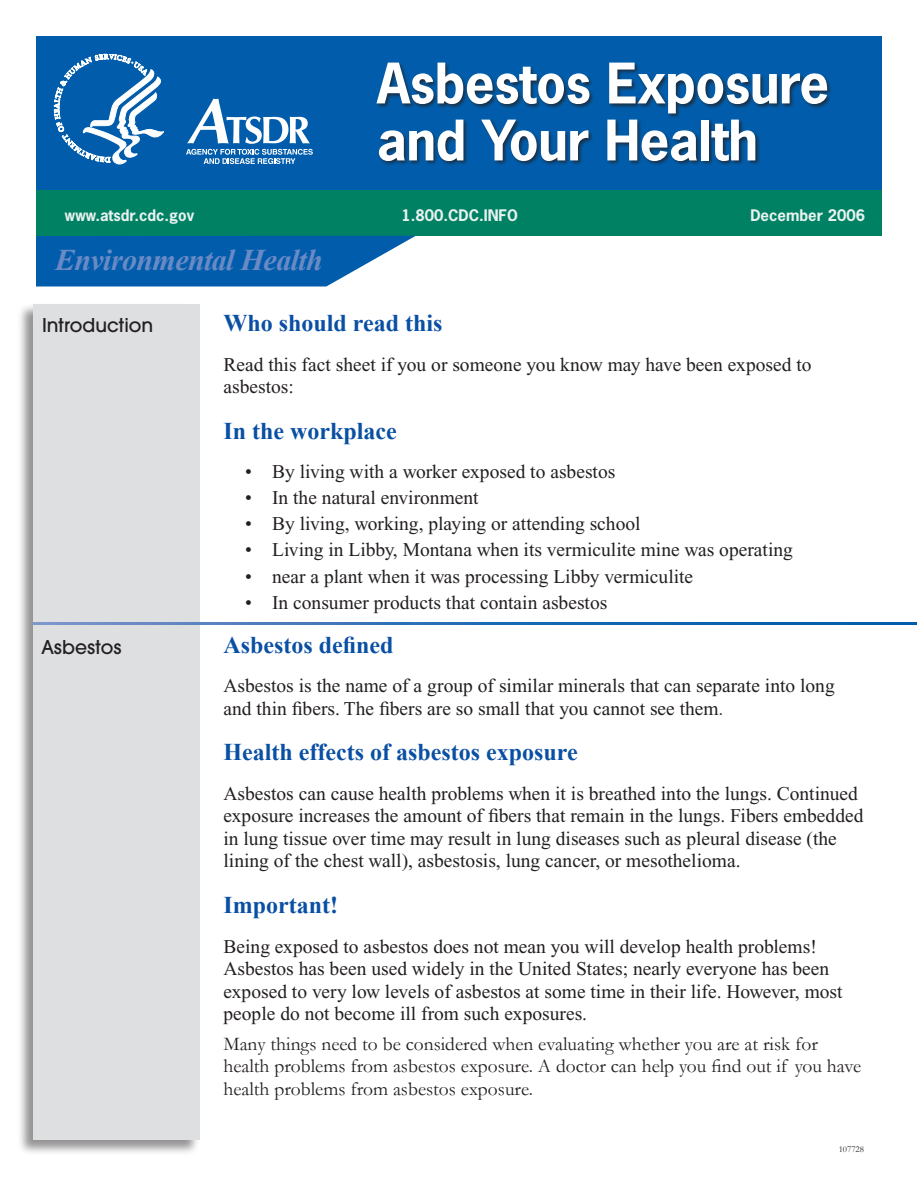
<style>
.page{position:relative;width:918px;height:1188px;background:#fff}
.page>*{position:absolute;margin:0;border:0;box-sizing:border-box;transform-origin:0 0}
.t1{font:700 52.5px/57px "News Gothic Std";letter-spacing:-.01em;color:#fff}
.t2{font:italic 700 30px "Times New Roman";letter-spacing:-.02em;color:#6a8ac5}
.t3{font:700 24px "Times New Roman";color:#094fa3}
.t4{font:21px "Avant Garde Md ITC";color:#231f20}
.t5{font:19.5px/26.2px "Times New Roman";color:#231f20}
.t6{font:19.5px/22.5px "Garamond";color:#231f20}
.t7{font:700 15px "News Gothic Std";color:#e8f2ef}
.t8{font:9px "Garamond";color:#231f20}
.s1{font-family:"Garamond"}
</style>
<div class="page">
<div style="left:36px;top:36px;width:846px;height:165px;background:#015dab"></div>
<div style="left:36px;top:190px;width:846px;height:46px;background:#008164"></div>
<svg style="left:36px;top:236px;width:379px;height:50px;background:#1e6fb4"></svg>
<div style="left:16px;top:302px;width:186px;height:856px;background:#231f20;opacity:.49"></div>
<div style="left:33px;top:304px;width:166px;height:836px;background:#dedfe1"></div>
<svg style="left:33px;top:622px;width:884px;height:3px;background:#2f70b6"></svg>
<svg style="left:54px;top:54px;width:110px;height:110px"></svg>
<svg style="left:186px;top:99px;width:127px;height:65px"></svg>
<div style="left:376px;top:61px;width:457px;height:106px;background:#231f20;opacity:.75"></div>
<h1 class="t1" style="left:377px;top:54px;width:454px">Asbestos Exposure and Your Health</h1>
<p class="t7" style="left:65px;top:205px;width:131px">www.atsdr.cdc.gov</p>
<p class="t7" style="left:401px;top:205px;width:118px">1.800.CDC.INFO</p>
<p class="t7" style="left:750px;top:205px;width:116px">December 2006</p>
<h2 class="t2" style="left:55px;top:239px;width:269px">Environmental Health</h2>
<p class="t4" style="left:42px;top:312px;width:113px">Introduction</p>
<p class="t4" style="left:41px;top:635px;width:82px">Asbestos</p>
<p class="t3" style="left:224px;top:307px;width:220px">Who should read this</p>
<p class="t5" style="left:224px;top:353px;width:590px;line-height:22.5px">Read this fact sheet if you or someone you know may have been exposed to asbestos:</p>
<p class="t3" style="left:224px;top:414px;width:175px">In the workplace</p>
<p class="t5" style="left:272px;top:458px;width:522px">By living with a worker exposed to asbestos<br>In the natural environment<br>By living, working, playing or attending school<br>Living in Libby, Montana when its vermiculite mine was operating near a plant when it was processing Libby vermiculite<br>In consumer products that contain asbestos</p>
<p class="t3" style="left:224px;top:628px;width:172px">Asbestos defined</p>
<p class="t5" style="left:224px;top:674px;width:613px;line-height:22.5px">Asbestos is the name of a group of similar minerals that can separate into long and thin fibers. The fibers are so small that you cannot see them<span class="s1">.</span></p>
<p class="t3" style="left:224px;top:736px;width:356px">Health effects of asbestos exposure</p>
<p class="t5" style="left:224px;top:782px;width:642px;line-height:22.5px">Asbestos can cause health problems when it is breathed into the lungs. Continued exposure increases the amount of fibers that remain in the lungs. Fibers embedded in lung tissue over time may result in lung diseases such as pleural disease (the lining of the chest wall), asbestosis, lung cancer, or mesothelioma.</p>
<p class="t3" style="left:224px;top:889px;width:116px">Important!</p>
<p class="t5" style="left:224px;top:935px;width:621px;line-height:22.5px">Being exposed to asbestos does not mean you will develop health problems!<br>Asbestos has been used widely in the United States; nearly everyone has been exposed to very low levels of asbestos at some time in their life. However, most people do not become ill from such exposures.</p>
<p class="t6" style="left:224px;top:1032px;width:639px">Many things need to be considered when evaluating whether you are at risk for health problems from asbestos exposure. A doctor can help you find out if you have health problems from asbestos exposure.</p>
<p class="t5" style="left:245px;top:458px;width:8px;text-align:justify">• • • • • •</p>
<p class="t8" style="left:839px;top:1143px;width:27px">107728</p>
</div>
